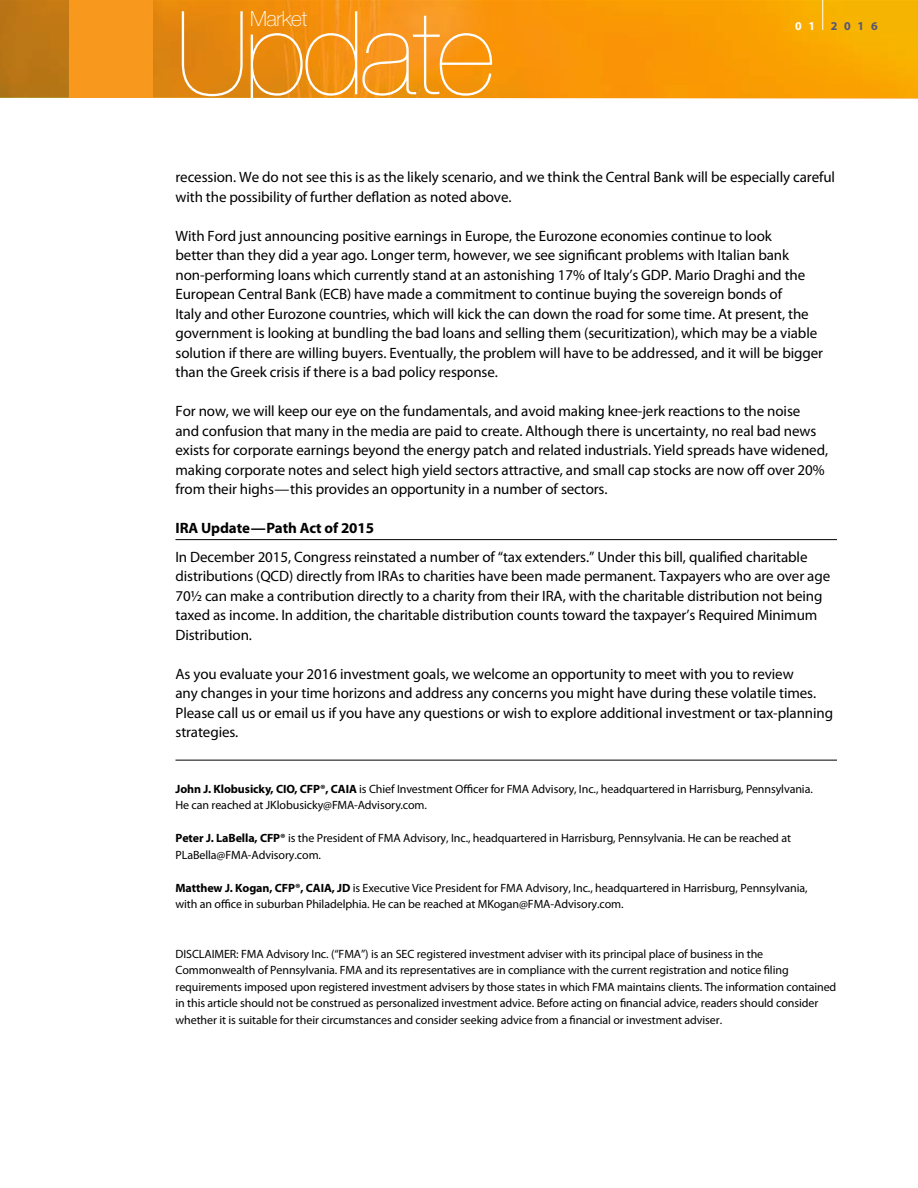
<style>
.page{position:relative;width:918px;height:1188px;background:#fff}
.page>*{position:absolute;margin:0;border:0;box-sizing:border-box;transform-origin:0 0}
.t1{font:200 116.25px "Helvetica Neue";letter-spacing:-.04em;color:#fff}
.t2{font:100 21px "Helvetica Neue";letter-spacing:-.02em;color:#fff}
.t3{font:15px/19.5px "Myriad Pro";letter-spacing:-.005em;color:#000}
.t4{font:700 15px "Myriad Pro";letter-spacing:-.005em;color:#000}
.t5{font:12px/16.5px "Myriad Pro";letter-spacing:-.005em;color:#000}
.t6{font:700 12px "Myriad";color:#545679}
.t7{font:700 12px "Myriad";color:#fff}
.s1{font-weight:700}
</style>
<div class="page">
<hr style="left:176px;top:539px;width:661px;height:1px;background:#000">
<hr style="left:176px;top:760px;width:661px;height:1px;background:#000">
<svg style="left:0;top:0;width:918px;height:99px;background:#ef950d"></svg>
<div style="left:69px;top:0;width:84px;height:98px;background:#f8981d"></div>
<hr style="left:822px;top:0;width:1px;height:30px;background:#fff">
<h2 class="t2" style="left:250px;top:6px;width:59px">Market</h2>
<h1 class="t1" style="left:176px;top:-14px;width:321px">Update</h1>
<p class="t7" style="left:795px;top:20px;width:22px">0 1</p>
<p class="t6" style="left:831px;top:20px;width:48px">2016</p>
<p class="t3" style="left:176px;top:167px;width:661px">recession. We do not see this is as the likely scenario, and we think the Central Bank will be especially careful with the possibility of further deflation as noted above.</p>
<p class="t3" style="left:176px;top:226px;width:649px">With Ford just announcing positive earnings in Europe, the Eurozone economies continue to look<br>better than they did a year ago. Longer term, however, we see significant problems with Italian bank non-performing loans which currently stand at an astonishing 17% of Italy’s GDP. Mario Draghi and the European Central Bank (ECB) have made a commitment to continue buying the sovereign bonds of<br>Italy and other Eurozone countries, which will kick the can down the road for some time. At present, the government is looking at bundling the bad loans and selling them (securitization), which may be a viable solution if there are willing buyers. Eventually, the problem will have to be addressed, and it will be bigger than the Greek crisis if there is a bad policy response.</p>
<p class="t3" style="left:176px;top:401px;width:654px">For now, we will keep our eye on the fundamentals, and avoid making knee-jerk reactions to the noise<br>and confusion that many in the media are paid to create. Although there is uncertainty, no real bad news exists for corporate earnings beyond the energy patch and related industrials. Yield spreads have widened, making corporate notes and select high yield sectors attractive, and small cap stocks are now off over 20% from their highs—this provides an opportunity in a number of sectors.</p>
<p class="t4" style="left:176px;top:518px;width:200px">IRA Update—Path Act of 2015</p>
<p class="t3" style="left:176px;top:547px;width:656px">In December 2015, Congress reinstated a number of “tax extenders.” Under this bill, qualified charitable distributions (QCD) directly from IRAs to charities have been made permanent. Taxpayers who are over age 70½ can make a contribution directly to a charity from their IRA, with the charitable distribution not being taxed as income. In addition, the charitable distribution counts toward the taxpayer’s Required Minimum Distribution.</p>
<p class="t3" style="left:176px;top:664px;width:659px">As you evaluate your 2016 investment goals, we welcome an opportunity to meet with you to review<br>any changes in your time horizons and address any concerns you might have during these volatile times.<br>Please call us or email us if you have any questions or wish to explore additional investment or tax-planning strategies.</p>
<p class="t5" style="left:176px;top:780px;width:639px"><span class="s1">John J. Klobusicky, CIO, CFP®, CAIA</span> is Chief Investment Officer for FMA Advisory, Inc., headquartered in Harrisburg, Pennsylvania.<br>He can reached at JKlobusicky@FMA-Advisory.com.</p>
<p class="t5" style="left:176px;top:830px;width:617px"><span class="s1">Peter J. LaBella, CFP®</span> is the President of FMA Advisory, Inc., headquartered in Harrisburg, Pennsylvania. He can be reached at<br>PLaBella@FMA-Advisory.com.</p>
<p class="t5" style="left:176px;top:879px;width:634px"><span class="s1">Matthew J. Kogan, CFP®, CAIA, JD</span> is Executive Vice President for FMA Advisory, Inc., headquartered in Harrisburg, Pennsylvania, with an office in suburban Philadelphia. He can be reached at MKogan@FMA-Advisory.com.</p>
<p class="t5" style="left:176px;top:945px;width:662px">DISCLAIMER: FMA Advisory Inc. (“FMA”) is an SEC registered investment adviser with its principal place of business in the Commonwealth of Pennsylvania. FMA and its representatives are in compliance with the current registration and notice filing requirements imposed upon registered investment advisers by those states in which FMA maintains clients. The information contained in this article should not be construed as personalized investment advice. Before acting on financial advice, readers should consider whether it is suitable for their circumstances and consider seeking advice from a financial or investment adviser.</p>
</div>
